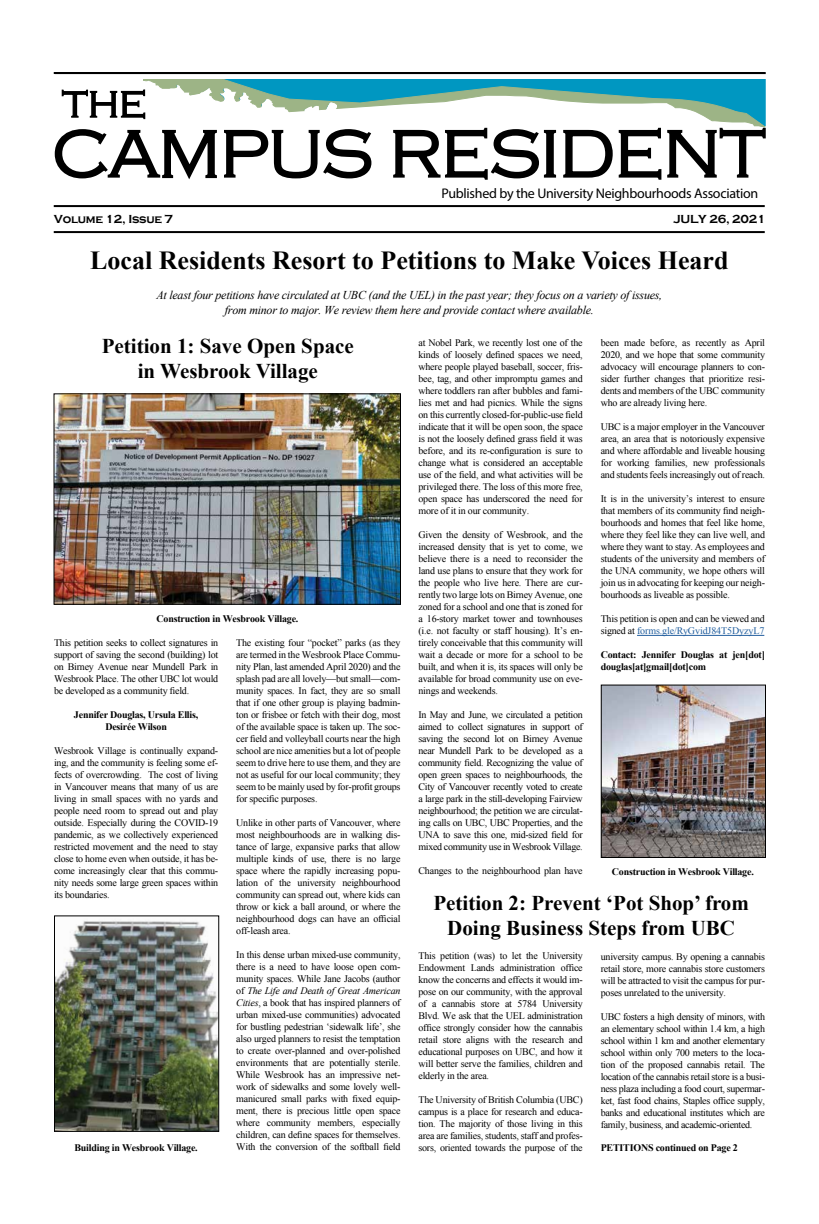
<style>
.page{position:relative;width:819px;height:1224px;background:#fff}
.page>*{position:absolute;margin:0;border:0;box-sizing:border-box;transform-origin:0 0}
.t1{font:700 26px "Times New Roman";color:#000}
.t2{font:700 21px/25.2px "Times New Roman";color:#000;text-align:center}
.t3{font:14px "Myriad Pro";letter-spacing:-.02em;color:#000}
.t4{font:italic 12px/14.4px "Times New Roman";letter-spacing:-.02em;color:#000;text-align:center}
.t5{font:700 12px "Copperplate Gothic";letter-spacing:-.02em;color:#000}
.t6{font:10px/12px "Times New Roman";letter-spacing:-.02em;color:#000;text-align:justify}
.t7{font:700 10px/12px "Times New Roman";letter-spacing:-.02em;color:#000;text-align:center}
.s1{color:#215e9e}
.s2{font-style:italic}
</style>
<div class="page">
<svg style="left:143px;top:79px;width:623px;height:34px"></svg>
<svg style="left:54px;top:129px;width:318px;height:51px"></svg>
<svg style="left:392px;top:96px;width:374px;height:84px"></svg>
<svg style="left:61px;top:89px;width:85px;height:31px"></svg>
<hr style="left:55px;top:72px;width:711px;height:2px;background:#000">
<hr style="left:54px;top:205px;width:711px;height:2px;background:#000">
<hr style="left:54px;top:231px;width:711px;height:2px;background:#000">
<hr style="left:54px;top:72px;width:711px;height:2px;background:#000">
<img style="left:56px;top:921px;width:161px;height:209px">
<div style="left:54px;top:915px;width:165px;height:217px;border:1px solid #000"></div>
<hr style="left:637px;top:635px;width:127px;height:1px;background:#215e9e">
<img style="left:56px;top:395px;width:343px;height:208px">
<div style="left:54px;top:393px;width:347px;height:212px;border:1px solid #000"></div>
<img style="left:603px;top:687px;width:161px;height:169px">
<div style="left:601px;top:685px;width:165px;height:173px;border:1px solid #000"></div>
<h3 class="t3" style="left:441px;top:185px;width:319px">Published by the University Neighbourhoods Association</h3>
<p class="t5" style="left:673px;top:212px;width:94px">JULY 26, 2021</p>
<p class="t5" style="left:54px;top:213px;width:121px">Volume 12, Issue 7</p>
<h1 class="t1" style="left:90px;top:243px;width:640px">Local Residents Resort to Petitions to Make Voices Heard</h1>
<p class="t4" style="left:157px;top:288px;width:507px">At least four petitions have circulated at UBC (and the UEL) in the past year; they focus on a variety of issues, from minor to major. We review them here and provide contact where available.</p>
<h2 class="t2" style="left:102px;top:332px;width:254px">Petition 1: Save Open Space in Wesbrook Village</h2>
<p class="t6" style="left:418px;top:337px;width:166px">at Nobel Park, we recently lost one of the kinds of loosely defined spaces we need, where people played baseball, soccer, fris&shy;bee, tag, and other impromptu games and where toddlers ran after bubbles and fami&shy;lies met and had picnics. While the signs on this currently closed-for-public-use field indicate that it will be open soon, the space is not the loosely defined grass field it was before, and its re-configuration is sure to change what is considered an acceptable use of the field, and what activities will be privileged there. The loss of this more free, open space has underscored the need for more of it in our community.</p>
<p class="t6" style="left:418px;top:529px;width:166px">Given the density of Wesbrook, and the increased density that is yet to come, we believe there is a need to reconsider the land use plans to ensure that they work for the people who live here. There are cur&shy;rently two large lots on Birney Avenue, one zoned for a school and one that is zoned for a 16-story market tower and townhouses (i.e. not faculty or staff housing). It’s en&shy;tirely conceivable that this community will wait a decade or more for a school to be built, and when it is, its spaces will only be available for broad community use on eve&shy;nings and weekends.</p>
<p class="t6" style="left:418px;top:709px;width:166px">In May and June, we circulated a petition aimed to collect signatures in support of saving the second lot on Birney Avenue near Mundell Park to be developed as a community field. Recognizing the value of open green spaces to neighbourhoods, the City of Vancouver recently voted to create a large park in the still-developing Fairview neighbourhood; the petition we are circulat&shy;ing calls on UBC, UBC Properties, and the UNA to save this one, mid-sized field for mixed community use in Wesbrook Village.</p>
<p class="t6" style="left:418px;top:865px;width:166px">Changes to the neighbourhood plan have</p>
<p class="t6" style="left:601px;top:337px;width:166px">been made before, as recently as April 2020, and we hope that some community advocacy will encourage planners to con&shy;sider further changes that prioritize resi&shy;dents and members of the UBC community who are already living here.</p>
<p class="t6" style="left:601px;top:421px;width:166px">UBC is a major employer in the Vancouver area, an area that is notoriously expensive and where affordable and liveable housing for working families, new professionals and students feels increasingly out of reach.</p>
<p class="t6" style="left:601px;top:493px;width:166px">It is in the university’s interest to ensure that members of its community find neigh&shy;bourhoods and homes that feel like home, where they feel like they can live well, and where they want to stay. As employees and students of the university and members of the UNA community, we hope others will join us in advocating for keeping our neigh&shy;bourhoods as liveable as possible.</p>
<p class="t6" style="left:601px;top:613px;width:166px">This petition is open and can be viewed and signed at <span class="s1">forms.gle/RyGvidJ84T5DyzyL7</span></p>
<p class="t7" style="left:601px;top:649px;width:166px;text-align:left">Contact: Jennifer Douglas at jen[dot] douglas[at]gmail[dot]com</p>
<p class="t7" style="left:157px;top:612px;width:143px">Construction in Wesbrook Village.</p>
<p class="t6" style="left:54px;top:637px;width:166px">This petition seeks to collect signatures in support of saving the second (building) lot on Birney Avenue near Mundell Park in Wesbrook Place. The other UBC lot would be developed as a community field.</p>
<p class="t7" style="left:74px;top:709px;width:126px">Jennifer Douglas, Ursula Ellis,<br>Desirée Wilson</p>
<p class="t6" style="left:54px;top:745px;width:166px">Wesbrook Village is continually expand&shy;ing, and the community is feeling some ef&shy;fects of overcrowding. The cost of living in Vancouver means that many of us are living in small spaces with no yards and people need room to spread out and play outside. Especially during the COVID-19 pandemic, as we collectively experienced restricted movement and the need to stay close to home even when outside, it has be&shy;come increasingly clear that this commu&shy;nity needs some large green spaces within its boundaries.</p>
<p class="t6" style="left:236px;top:637px;width:166px">The existing four “pocket” parks (as they are termed in the Wesbrook Place Commu&shy;nity Plan, last amended April 2020) and the splash pad are all lovely—but small—com&shy;munity spaces. In fact, they are so small that if one other group is playing badmin&shy;ton or frisbee or fetch with their dog, most of the available space is taken up. The soc&shy;cer field and volleyball courts near the high school are nice amenities but a lot of people seem to drive here to use them, and they are not as useful for our local community; they seem to be mainly used by for-profit groups for specific purposes.</p>
<p class="t6" style="left:236px;top:817px;width:166px">Unlike in other parts of Vancouver, where most neighbourhoods are in walking dis&shy;tance of large, expansive parks that allow multiple kinds of use, there is no large space where the rapidly increasing popu&shy;lation of the university neighbourhood community can spread out, where kids can throw or kick a ball around, or where the neighbourhood dogs can have an official off-leash area.</p>
<p class="t6" style="left:236px;top:949px;width:166px">In this dense urban mixed-use community, there is a need to have loose open com&shy;munity spaces. While Jane Jacobs (author of <span class="s2">The Life and Death of Great American Cities</span>, a book that has inspired planners of urban mixed-use communities) advocated for bustling pedestrian ‘sidewalk life’, she also urged planners to resist the temptation to create over-planned and over-polished environments that are potentially sterile.<br>While Wesbrook has an impressive net&shy;work of sidewalks and some lovely well&shy;manicured small parks with fixed equip&shy;ment, there is precious little open space where community members, especially children, can define spaces for themselves.<br>With the conversion of the softball field</p>
<p class="t7" style="left:612px;top:865px;width:143px">Construction in Wesbrook Village.</p>
<h2 class="t2" style="left:433px;top:890px;width:317px">Petition 2: Prevent ‘Pot Shop’ from<br>Doing Business Steps from UBC</h2>
<p class="t6" style="left:418px;top:950px;width:166px">This petition (was) to let the University Endowment Lands administration office know the concerns and effects it would im&shy;pose on our community, with the approval of a cannabis store at 5784 University Blvd. We ask that the UEL administration office strongly consider how the cannabis retail store aligns with the research and educational purposes on UBC, and how it will better serve the families, children and elderly in the area.</p>
<p class="t6" style="left:418px;top:1094px;width:166px">The University of British Columbia (UBC) campus is a place for research and educa&shy;tion. The majority of those living in this area are families, students, staff and profes&shy;sors, oriented towards the purpose of the</p>
<p class="t6" style="left:601px;top:950px;width:166px">university campus. By opening a cannabis retail store, more cannabis store customers will be attracted to visit the campus for pur&shy;poses unrelated to the university.</p>
<p class="t6" style="left:601px;top:1010px;width:166px">UBC fosters a high density of minors, with an elementary school within 1.4 km, a high school within 1 km and another elementary school within only 700 meters to the loca&shy;tion of the proposed cannabis retail. The location of the cannabis retail store is a busi&shy;ness plaza including a food court, supermar&shy;ket, fast food chains, Staples office supply, banks and educational institutes which are family, business, and academic-oriented.</p>
<p class="t7" style="left:74px;top:1141px;width:125px">Building in Wesbrook Village.</p>
<p class="t7" style="left:601px;top:1141px;width:139px">PETITIONS continued on Page 2</p>
</div>
